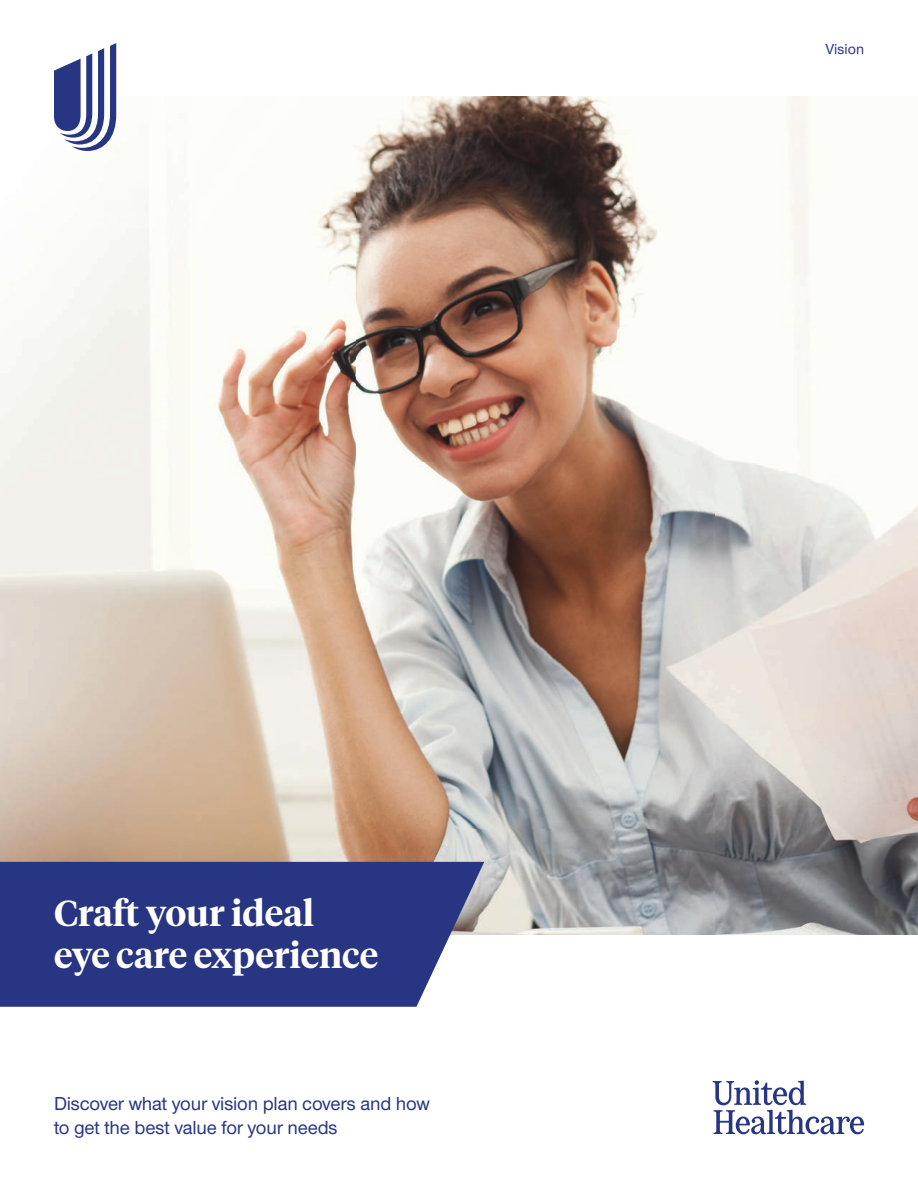
<style>
.page{position:relative;width:918px;height:1188px;background:#fff}
.page>*{position:absolute;margin:0;border:0;box-sizing:border-box;transform-origin:0 0}
.t1{font:600 36px/42px "UHC Serif Headline";color:#fff}
.t2{font:500 19.5px/24px "UHC Sans";letter-spacing:-.01em;color:#283582}
.t3{font:500 15px "UHC Sans";color:#283582}
</style>
<div class="page">
<img style="left:0;top:97px;width:918px;height:837px">
<svg style="left:713px;top:1080px;width:151px;height:54px"></svg>
<svg style="left:0;top:862px;width:484px;height:145px;background:#354189"></svg>
<svg style="left:54px;top:43px;width:62px;height:108px"></svg>
<h1 class="t1" style="left:54px;top:890px;width:326px">Craft your ideal eye care experience</h1>
<p class="t2" style="left:54px;top:1091px;width:377px">Discover what your vision plan covers and how to get the best value for your needs</p>
<p class="t3" style="left:825px;top:39px;width:40px">Vision</p>
</div>
